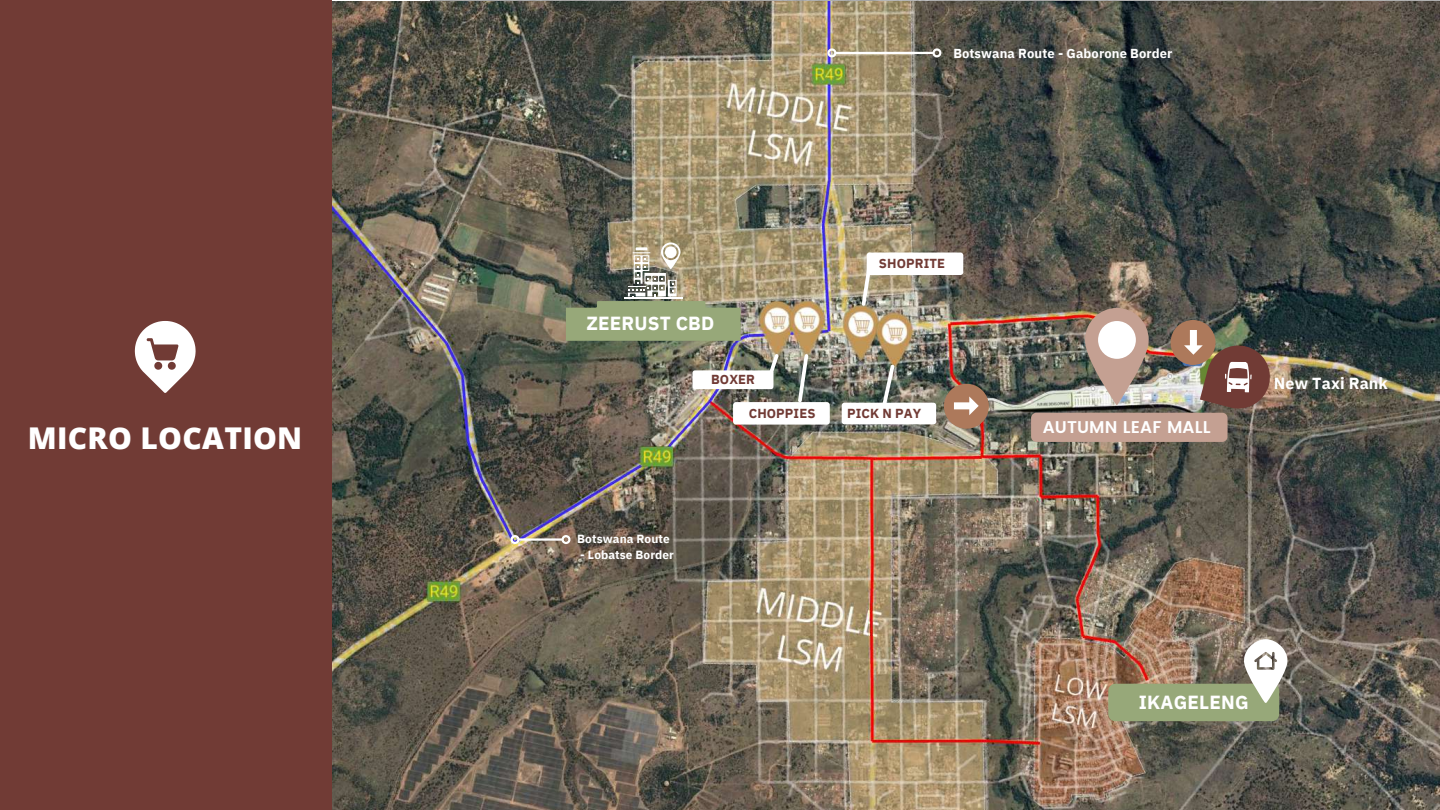
<style>
.page{position:relative;width:1440px;height:810px;background:#fff}
.page>*{position:absolute;margin:0;border:0;box-sizing:border-box;transform-origin:0 0}
.t1{font:800 30px "Open Sans";letter-spacing:.01em;color:#fff}
.t2{font:700 19px "IBM Plex Sans";letter-spacing:.01em;color:#fff}
.t3{font:600 17px "Poppins";letter-spacing:.01em;color:#fff}
.t4{font:700 16px "IBM Plex Sans";letter-spacing:.01em;color:#fff}
.t5{font:700 13px "IBM Plex Sans";letter-spacing:.01em;color:#713b35}
.t6{font:700 13px "IBM Plex Sans";letter-spacing:.01em;color:#fff}
.t7{font:700 11.9px "IBM Plex Sans";letter-spacing:.01em;color:#fff}
</style>
<div class="page">
<img style="left:332px;top:1px;width:1108px;height:809px">
<div style="left:1031px;top:413px;width:197px;height:29px;background:#c4a092;border-radius:5px"></div>
<div style="left:693px;top:370px;width:80px;height:19px;background:#fff;border-radius:2px"></div>
<div style="left:842px;top:403px;width:94px;height:21px;background:#fff;border-radius:3px"></div>
<div style="left:0;top:0;width:332px;height:810px;background:#713b35"></div>
<svg style="left:135px;top:321px;width:61px;height:72px"></svg>
<img style="left:1085px;top:308px;width:64px;height:97px">
<div style="left:1098px;top:321px;width:38px;height:38px;background:#fff;border-radius:50%"></div>
<hr style="left:520px;top:538px;width:42px;height:3px;background:#fff">
<svg style="left:509px;top:533px;width:12px;height:13px"></svg>
<svg style="left:560px;top:533px;width:12px;height:13px"></svg>
<hr style="left:836px;top:52px;width:96px;height:2px;background:#fff">
<svg style="left:826px;top:47px;width:12px;height:12px"></svg>
<svg style="left:931px;top:47px;width:12px;height:12px"></svg>
<svg style="left:566px;top:242px;width:175px;height:99px;background:#909374"></svg>
<div style="left:1108px;top:684px;width:171px;height:37px;background:#97a879;border-radius:7px"></div>
<svg style="left:1243px;top:639px;width:45px;height:64px"></svg>
<div style="left:733px;top:402px;width:97px;height:23px;background:#fff;border-radius:3px"></div>
<svg style="left:796px;top:352px;width:15px;height:51px"></svg>
<svg style="left:766px;top:351px;width:15px;height:28px"></svg>
<svg style="left:859px;top:261px;width:15px;height:47px"></svg>
<svg style="left:880px;top:362px;width:17px;height:41px"></svg>
<div style="left:867px;top:253px;width:96px;height:22px;background:#fff;border-radius:3px"></div>
<div style="left:944px;top:384px;width:45px;height:45px;background:#ad795b;border-radius:50%"></div>
<svg style="left:954px;top:397px;width:25px;height:18px"></svg>
<div style="left:1171px;top:320px;width:45px;height:45px;background:#ad795b;border-radius:50%"></div>
<img style="left:1184px;top:330px;width:93px;height:86px">
<h1 class="t1" style="left:28px;top:417px;width:276px">MICRO LOCATION</h1>
<p class="t6" style="left:953px;top:45px;width:221px">Botswana Route - Gaborone Border</p>
<h2 class="t2" style="left:587px;top:310px;width:129px">ZEERUST CBD</h2>
<p class="t5" style="left:711px;top:371px;width:45px">BOXER</p>
<p class="t5" style="left:879px;top:255px;width:68px">SHOPRITE</p>
<p class="t7" style="left:577px;top:531px;width:94px">Botswana Route</p>
<p class="t7" style="left:580px;top:547px;width:95px">- Lobatse Border</p>
<p class="t5" style="left:749px;top:405px;width:68px">CHOPPIES</p>
<p class="t5" style="left:847px;top:405px;width:76px">PICK N PAY</p>
<h3 class="t3" style="left:1043px;top:417px;width:169px">AUTUMN LEAF MALL</h3>
<p class="t4" style="left:1274px;top:373px;width:115px">New Taxi Rank</p>
<h2 class="t2" style="left:1139px;top:689px;width:111px">IKAGELENG</h2>
</div>
